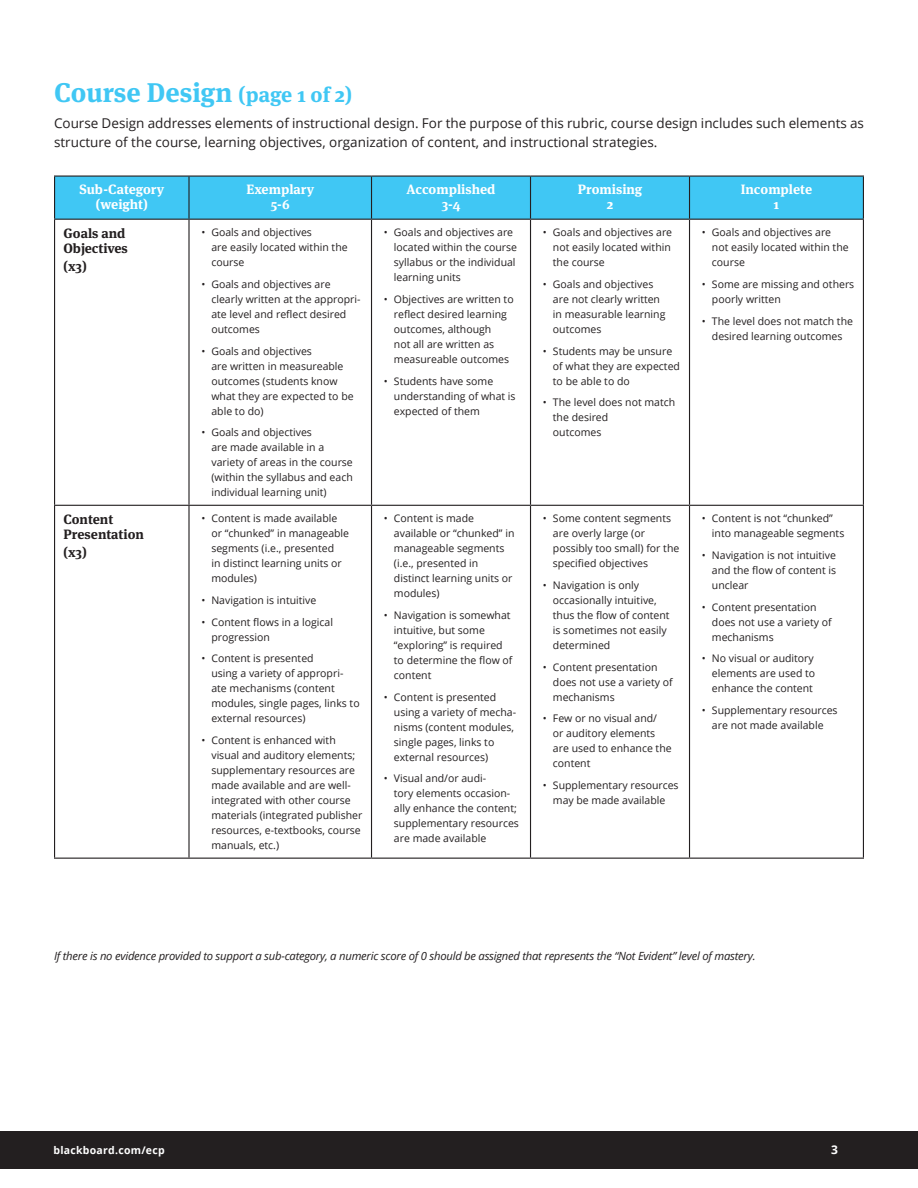
<style>
.page{position:relative;width:918px;height:1188px;background:#fff}
.page>*{position:absolute;margin:0;border:0;box-sizing:border-box;transform-origin:0 0}
.t1{font:700 27px "Meta Serif OT";color:#40c7f4}
.body{font:13.5px/19.5px "Open Sans";color:#231f20}
.table_header_white{font:700 13.5px/15px "Meta Serif OT";color:#fff;text-align:center}
.table_header{font:700 13.5px/15px "Meta Serif OT";color:#231f20}
.t2{font:700 12px "Open Sans";color:#fff}
.body_tight{font:italic 11.25px "Open Sans";letter-spacing:-.02em;color:#231f20}
.table_body{font:10.5px/15px "Open Sans";color:#231f20}
.t3{font:700 10.5px "Open Sans";letter-spacing:.025em;color:#fff}
.s1{font-size:21px}
</style>
<div class="page">
<div style="left:0;top:1131px;width:918px;height:38px;background:#231f20"></div>
<div style="left:55px;top:177px;width:808px;height:42px;background:#40c7f4"></div>
<hr style="left:188px;top:177px;width:2px;height:42px;background:#231f20">
<hr style="left:371px;top:177px;width:1px;height:42px;background:#231f20">
<hr style="left:530px;top:177px;width:1px;height:42px;background:#231f20">
<hr style="left:689px;top:177px;width:1px;height:42px;background:#231f20">
<hr style="left:54px;top:219px;width:135px;height:1px;background:#231f20">
<hr style="left:189px;top:219px;width:183px;height:1px;background:#231f20">
<hr style="left:188px;top:220px;width:2px;height:285px;background:#231f20">
<hr style="left:372px;top:219px;width:159px;height:1px;background:#231f20">
<hr style="left:371px;top:220px;width:1px;height:285px;background:#231f20">
<hr style="left:531px;top:219px;width:159px;height:1px;background:#231f20">
<hr style="left:530px;top:220px;width:1px;height:285px;background:#231f20">
<hr style="left:690px;top:219px;width:174px;height:1px;background:#231f20">
<hr style="left:689px;top:220px;width:1px;height:285px;background:#231f20">
<hr style="left:54px;top:505px;width:135px;height:1px;background:#231f20">
<hr style="left:189px;top:505px;width:183px;height:1px;background:#231f20">
<hr style="left:188px;top:506px;width:2px;height:352px;background:#231f20">
<hr style="left:372px;top:505px;width:159px;height:1px;background:#231f20">
<hr style="left:371px;top:506px;width:1px;height:352px;background:#231f20">
<hr style="left:531px;top:505px;width:159px;height:1px;background:#231f20">
<hr style="left:530px;top:506px;width:1px;height:352px;background:#231f20">
<hr style="left:690px;top:505px;width:174px;height:1px;background:#231f20">
<hr style="left:689px;top:506px;width:1px;height:352px;background:#231f20">
<hr style="left:54px;top:176px;width:135px;height:1px;background:#231f20">
<hr style="left:54px;top:177px;width:1px;height:42px;background:#231f20">
<hr style="left:189px;top:176px;width:183px;height:1px;background:#231f20">
<hr style="left:372px;top:176px;width:159px;height:1px;background:#231f20">
<hr style="left:531px;top:176px;width:159px;height:1px;background:#231f20">
<hr style="left:690px;top:176px;width:174px;height:1px;background:#231f20">
<hr style="left:863px;top:177px;width:1px;height:42px;background:#231f20">
<hr style="left:54px;top:220px;width:1px;height:285px;background:#231f20">
<hr style="left:863px;top:220px;width:1px;height:285px;background:#231f20">
<hr style="left:54px;top:506px;width:1px;height:352px;background:#231f20">
<hr style="left:863px;top:506px;width:1px;height:352px;background:#231f20">
<hr style="left:54px;top:858px;width:135px;height:1px;background:#231f20">
<hr style="left:189px;top:858px;width:183px;height:1px;background:#231f20">
<hr style="left:372px;top:858px;width:159px;height:1px;background:#231f20">
<hr style="left:531px;top:858px;width:159px;height:1px;background:#231f20">
<hr style="left:690px;top:858px;width:174px;height:1px;background:#231f20">
<p class="t1" style="left:54px;top:75px;width:300px">Course Design <span class="s1">(page 1 of 2)</span></p>
<p class="body" style="left:54px;top:113px;width:812px">Course Design addresses elements of instructional design. For the purpose of this rubric, course design includes such elements as structure of the course, learning objectives, organization of content, and instructional strategies.</p>
<p class="table_header_white" style="left:79px;top:182px;width:86px">Sub-Category (weight)</p>
<p class="table_header_white" style="left:246px;top:182px;width:69px">Exemplary<br>5-6</p>
<p class="table_header_white" style="left:406px;top:182px;width:91px">Accomplished<br>3-4</p>
<p class="table_header_white" style="left:578px;top:182px;width:66px">Promising<br>2</p>
<p class="table_header_white" style="left:741px;top:182px;width:73px">Incomplete<br>1</p>
<p class="table_header" style="left:63px;top:226px;width:66px">Goals and<br>Objectives</p>
<p class="table_header" style="left:63px;top:259px;width:25px">(x3)</p>
<p class="table_body" style="left:211px;top:225px;width:138px;text-indent:-10px">• Goals and objectives<br>are easily located within the course</p>
<p class="table_body" style="left:211px;top:276px;width:151px;text-indent:-10px">• Goals and objectives are clearly written at the appropri&shy;ate level and reflect desired outcomes</p>
<p class="table_body" style="left:211px;top:343px;width:144px;text-indent:-10px">• Goals and objectives<br>are written in measureable outcomes (students know what they are expected to be able to do)</p>
<p class="table_body" style="left:211px;top:425px;width:143px;text-indent:-10px">• Goals and objectives<br>are made available in a variety of areas in the course (within the syllabus and each individual learning unit)</p>
<p class="table_body" style="left:394px;top:225px;width:125px;text-indent:-10px">• Goals and objectives are located within the course syllabus or the individual learning units</p>
<p class="table_body" style="left:394px;top:291px;width:121px;text-indent:-10px">• Objectives are written to reflect desired learning outcomes, although<br>not all are written as measureable outcomes</p>
<p class="table_body" style="left:394px;top:373px;width:123px;text-indent:-10px">• Students have some understanding of what is expected of them</p>
<p class="table_body" style="left:553px;top:225px;width:121px;text-indent:-10px">• Goals and objectives are not easily located within the course</p>
<p class="table_body" style="left:553px;top:276px;width:114px;text-indent:-10px">• Goals and objectives are not clearly written in measurable learning outcomes</p>
<p class="table_body" style="left:553px;top:343px;width:129px;text-indent:-10px">• Students may be unsure of what they are expected to be able to do</p>
<p class="table_body" style="left:553px;top:395px;width:124px;text-indent:-10px">• The level does not match the desired<br>outcomes</p>
<p class="table_body" style="left:712px;top:225px;width:138px;text-indent:-10px">• Goals and objectives are not easily located within the course</p>
<p class="table_body" style="left:712px;top:276px;width:144px;text-indent:-10px">• Some are missing and others poorly written</p>
<p class="table_body" style="left:702px;top:313px;width:153px;text-align:center">• The level does not match the desired learning outcomes</p>
<p class="table_header" style="left:63px;top:512px;width:82px">Content<br>Presentation</p>
<p class="table_header" style="left:63px;top:545px;width:25px">(x3)</p>
<p class="table_body" style="left:211px;top:511px;width:139px;text-indent:-10px">• Content is made available or “chunked” in manageable segments (i.e., presented<br>in distinct learning units or modules)</p>
<p class="table_body" style="left:201px;top:592px;width:116px">• Navigation is intuitive</p>
<p class="table_body" style="left:211px;top:614px;width:123px;text-indent:-10px">• Content flows in a logical progression</p>
<p class="table_body" style="left:211px;top:651px;width:150px;text-indent:-10px">• Content is presented<br>using a variety of appropri&shy;ate mechanisms (content modules, single pages, links to external resources)</p>
<p class="table_body" style="left:211px;top:733px;width:153px;text-indent:-10px">• Content is enhanced with visual and auditory elements; supplementary resources are made available and are well&shy;integrated with other course materials (integrated publisher resources, e-textbooks, course manuals, etc.)</p>
<p class="table_body" style="left:394px;top:511px;width:122px;text-indent:-10px">• Content is made available or “chunked” in manageable segments (i.e., presented in distinct learning units or modules)</p>
<p class="table_body" style="left:394px;top:607px;width:120px;text-indent:-10px">• Navigation is somewhat intuitive, but some “exploring” is required to determine the flow of content</p>
<p class="table_body" style="left:394px;top:689px;width:124px;text-indent:-10px">• Content is presented using a variety of mecha&shy;nisms (content modules, single pages, links to external resources)</p>
<p class="table_body" style="left:394px;top:771px;width:126px;text-indent:-10px">• Visual and/or audi-<br>tory elements occasion&shy;ally enhance the content; supplementary resources are made available</p>
<p class="table_body" style="left:553px;top:511px;width:128px;text-indent:-10px">• Some content segments are overly large (or possibly too small) for the specified objectives</p>
<p class="table_body" style="left:553px;top:577px;width:118px;text-indent:-10px">• Navigation is only occasionally intuitive, thus the flow of content is sometimes not easily determined</p>
<p class="table_body" style="left:553px;top:659px;width:121px;text-indent:-10px">• Content presentation does not use a variety of mechanisms</p>
<p class="table_body" style="left:553px;top:711px;width:120px;text-indent:-10px">• Few or no visual and/<br>or auditory elements are used to enhance the content</p>
<p class="table_body" style="left:543px;top:778px;width:137px;text-align:center">• Supplementary resources may be made available</p>
<p class="table_body" style="left:712px;top:511px;width:134px;text-indent:-10px">• Content is not “chunked” into manageable segments</p>
<p class="table_body" style="left:712px;top:547px;width:126px;text-align:justify;text-indent:-10px">• Navigation is not intuitive and the flow of content is unclear</p>
<p class="table_body" style="left:712px;top:599px;width:121px;text-indent:-10px">• Content presentation does not use a variety of mechanisms</p>
<p class="table_body" style="left:712px;top:651px;width:105px;text-indent:-10px">• No visual or auditory elements are used to enhance the content</p>
<p class="table_body" style="left:702px;top:703px;width:137px;text-align:center">• Supplementary resources are not made available</p>
<p class="body_tight" style="left:54px;top:948px;width:703px">If there is no evidence provided to support a sub-category, a numeric score of 0 should be assigned that represents the “Not Evident” level of mastery.</p>
<p class="t3" style="left:54px;top:1142px;width:113px">blackboard.com/ecp</p>
<p class="t2" style="left:831px;top:1141px;width:8px">3</p>
</div>
